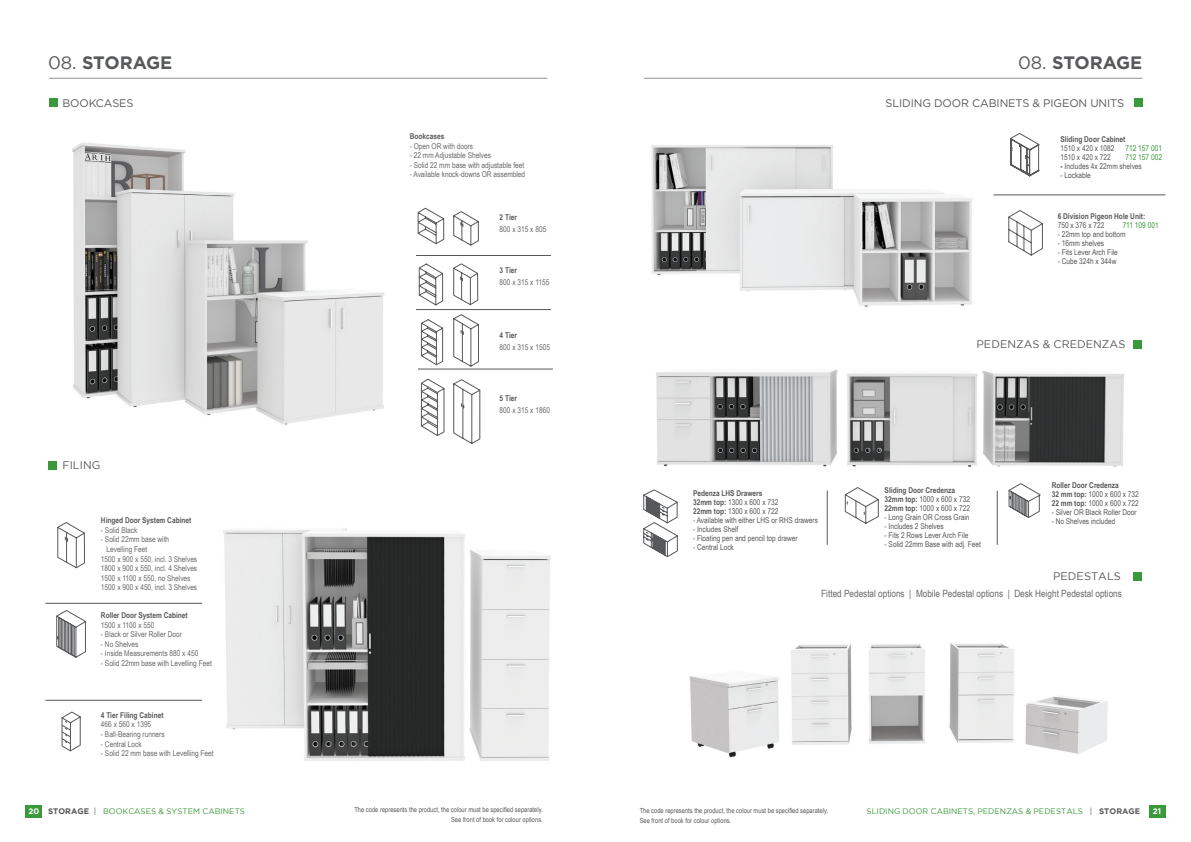
<style>
.page{position:relative;width:1191px;height:842px;background:#fff}
.page>*{position:absolute;margin:0;border:0;box-sizing:border-box;transform-origin:0 0}
.t1{font:700 18px "Gotham";letter-spacing:-.01em;color:#57585a}
.t2{font:11px "Gotham";letter-spacing:-.01em;color:#57585a}
.t3{font:11px "Gotham";letter-spacing:.005em;color:#57585a}
.t4{font:10px "Arial Narrow";color:#69696c}
.t5{font:8px "Arial Narrow";color:#69696c}
.t6{font:8px "Arial Narrow";color:#57585a}
.t7{font:700 8px/9px "Arial Narrow";color:#57585a}
.t8{font:8px "Gotham";letter-spacing:.005em;color:#3a9a3b}
.t9{font:8px "Arial Narrow";color:#3a9a3b}
.t10{font:700 8px "Gotham";color:#fff}
.t11{font:7px/10px "Arial Narrow";letter-spacing:.005em;color:#57585a;text-align:right}
.s1{font-weight:400}
.s2{font-weight:700}
.s3{font-weight:700;color:#57585a}
.s4{color:#57585a}
</style>
<div class="page">
<div style="left:26px;top:805px;width:16px;height:13px;background:#3a9a3b"></div>
<div style="left:1148px;top:805px;width:17px;height:13px;background:#3a9a3b"></div>
<hr style="left:49px;top:78px;width:498px;height:1px;background:#231f20">
<hr style="left:644px;top:78px;width:498px;height:1px;background:#231f20">
<div style="left:49px;top:98px;width:8px;height:9px;background:#3a9a3b"></div>
<div style="left:1133px;top:98px;width:9px;height:9px;background:#3a9a3b"></div>
<img style="left:223px;top:528px;width:328px;height:233px">
<img style="left:72px;top:142px;width:313px;height:283px">
<div style="left:48px;top:461px;width:9px;height:9px;background:#3a9a3b"></div>
<hr style="left:416px;top:255px;width:135px;height:1px;background:#57585a">
<hr style="left:416px;top:309px;width:135px;height:1px;background:#57585a">
<hr style="left:418px;top:369px;width:135px;height:1px;background:#57585a">
<hr style="left:45px;top:603px;width:157px;height:1px;background:#57585a">
<hr style="left:45px;top:700px;width:157px;height:1px;background:#57585a">
<svg style="left:56px;top:610px;width:30px;height:48px"></svg>
<svg style="left:57px;top:522px;width:28px;height:46px"></svg>
<svg style="left:61px;top:712px;width:20px;height:39px"></svg>
<svg style="left:421px;top:319px;width:22px;height:46px"></svg>
<svg style="left:453px;top:314px;width:26px;height:53px"></svg>
<svg style="left:419px;top:263px;width:24px;height:43px"></svg>
<svg style="left:421px;top:379px;width:23px;height:57px"></svg>
<svg style="left:417px;top:208px;width:27px;height:36px"></svg>
<svg style="left:453px;top:211px;width:26px;height:35px"></svg>
<svg style="left:453px;top:263px;width:25px;height:42px"></svg>
<svg style="left:453px;top:379px;width:27px;height:65px"></svg>
<img style="left:656px;top:369px;width:468px;height:98px">
<img style="left:651px;top:145px;width:321px;height:162px">
<img style="left:689px;top:643px;width:419px;height:115px">
<div style="left:1133px;top:340px;width:9px;height:9px;background:#3a9a3b"></div>
<div style="left:1133px;top:572px;width:9px;height:9px;background:#3a9a3b"></div>
<hr style="left:827px;top:491px;width:1px;height:54px;background:#57585a">
<hr style="left:996px;top:491px;width:1px;height:54px;background:#57585a">
<hr style="left:993px;top:194px;width:172px;height:1px;background:#57585a">
<svg style="left:1010px;top:133px;width:29px;height:43px"></svg>
<svg style="left:643px;top:489px;width:35px;height:68px"></svg>
<svg style="left:844px;top:487px;width:35px;height:37px"></svg>
<svg style="left:1008px;top:483px;width:33px;height:35px"></svg>
<svg style="left:1008px;top:210px;width:35px;height:46px"></svg>
<h1 class="t1" style="left:48px;top:51px;width:126px"><span class="s1">08.</span> STORAGE</h1>
<h2 class="t2" style="left:62px;top:96px;width:73px">BOOKCASES</h2>
<h2 class="t3" style="left:62px;top:459px;width:39px">FILING</h2>
<p class="t7" style="left:101px;top:515px;width:92px">Hinged Door System Cabinet</p>
<p class="t5" style="left:101px;top:524px;width:38px">- Solid Black</p>
<p class="t5" style="left:101px;top:534px;width:70px">- Solid 22mm base with</p>
<p class="t5" style="left:106px;top:543px;width:42px">Levelling Feet</p>
<p class="t5" style="left:101px;top:553px;width:98px">1500 x 900 x 550, incl. 3 Shelves</p>
<p class="t5" style="left:101px;top:562px;width:98px">1800 x 900 x 550, incl. 4 Shelves</p>
<p class="t5" style="left:101px;top:572px;width:91px">1500 x 1100 x 550, no Shelves</p>
<p class="t5" style="left:101px;top:582px;width:98px">1500 x 900 x 450, incl. 3 Shelves</p>
<p class="t7" style="left:101px;top:610px;width:88px">Roller Door System Cabinet</p>
<p class="t5" style="left:101px;top:619px;width:55px">1500 x 1100 x 550</p>
<p class="t5" style="left:101px;top:628px;width:82px">- Black or Silver Roller Door</p>
<p class="t5" style="left:101px;top:638px;width:39px">- No Shelves</p>
<p class="t5" style="left:101px;top:648px;width:99px">- Inside Measurements 880 x 450</p>
<p class="t5" style="left:101px;top:657px;width:112px">- Solid 22mm base with Levelling Feet</p>
<p class="t7" style="left:101px;top:710px;width:64px">4 Tier Filing Cabinet</p>
<p class="t5" style="left:101px;top:719px;width:52px">466 x 560 x 1395</p>
<p class="t5" style="left:101px;top:728px;width:65px">- Ball-Bearing runners</p>
<p class="t5" style="left:101px;top:738px;width:42px">- Central Lock</p>
<p class="t5" style="left:101px;top:747px;width:114px">- Solid 22 mm base with Levelling Feet</p>
<p class="t7" style="left:410px;top:131px;width:36px">Bookcases</p>
<p class="t5" style="left:410px;top:140px;width:65px">- Open OR with doors</p>
<p class="t5" style="left:410px;top:150px;width:83px">- 22 mm Adjustable Shelves</p>
<p class="t5" style="left:410px;top:159px;width:116px">- Solid 22 mm base with adjustable feet</p>
<p class="t5" style="left:410px;top:169px;width:117px">- Available knock-downs OR assembled</p>
<p class="t7" style="left:499px;top:212px;width:19px">2 Tier</p>
<p class="t5" style="left:499px;top:223px;width:48px">800 x 315 x 805</p>
<p class="t7" style="left:499px;top:265px;width:19px">3 Tier</p>
<p class="t5" style="left:499px;top:276px;width:51px">800 x 315 x 1155</p>
<p class="t7" style="left:499px;top:330px;width:19px">4 Tier</p>
<p class="t5" style="left:499px;top:341px;width:52px">800 x 315 x 1505</p>
<p class="t7" style="left:499px;top:393px;width:19px">5 Tier</p>
<p class="t5" style="left:499px;top:404px;width:52px">800 x 315 x 1860</p>
<h1 class="t1" style="left:1018px;top:51px;width:126px"><span class="s1">08.</span> STORAGE</h1>
<h2 class="t2" style="left:885px;top:96px;width:240px">SLIDING DOOR CABINETS &amp; PIGEON UNITS</h2>
<p class="t7" style="left:1060px;top:134px;width:66px">Sliding Door Cabinet</p>
<p class="t6" style="left:1060px;top:142px;width:55px">1510 x 420 x 1082</p>
<p class="t9" style="left:1125px;top:142px;width:38px">712 157 001</p>
<p class="t6" style="left:1060px;top:151px;width:52px">1510 x 420 x 722</p>
<p class="t9" style="left:1125px;top:151px;width:38px">712 157 002</p>
<p class="t6" style="left:1060px;top:160px;width:83px"><span class="s2">-</span> Includes 4x 22mm shelves</p>
<p class="t6" style="left:1060px;top:169px;width:32px">- Lockable</p>
<p class="t7" style="left:1057px;top:212px;width:89px">6 Division Pigeon Hole Unit:</p>
<p class="t6" style="left:1057px;top:220px;width:48px">750 x 376 x 722</p>
<p class="t9" style="left:1122px;top:220px;width:37px">711 109 001</p>
<p class="t6" style="left:1057px;top:229px;width:69px">- 22mm top and bottom</p>
<p class="t6" style="left:1057px;top:238px;width:48px">- 16mm shelves</p>
<p class="t6" style="left:1057px;top:247px;width:62px">- Fits Lever Arch File</p>
<p class="t6" style="left:1057px;top:256px;width:60px">- Cube 324h x 344w</p>
<p class="t7" style="left:693px;top:488px;width:87px">Pedenza LHS Drawers<br>32mm top: <span class="s1">1300 x 600 x 732<br></span>22mm top: <span class="s1">1300 x 600 x 722</span></p>
<p class="t6" style="left:693px;top:514px;width:126px">- Available with either LHS or RHS drawers</p>
<p class="t6" style="left:693px;top:523px;width:47px">- Includes Shelf</p>
<p class="t6" style="left:693px;top:532px;width:106px">- Floating pen and pencil top drawer</p>
<p class="t6" style="left:693px;top:541px;width:42px">- Central Lock</p>
<h2 class="t3" style="left:976px;top:338px;width:150px">PEDENZAS &amp; CREDENZAS</h2>
<p class="t7" style="left:884px;top:485px;width:87px">Sliding Door Credenza<br>32mm top: <span class="s1">1000 x 600 x 732<br></span>22mm top: <span class="s1">1000 x 600 x 722</span></p>
<p class="t6" style="left:884px;top:511px;width:86px">- Long Grain OR Cross Grain</p>
<p class="t6" style="left:884px;top:520px;width:61px">- Includes 2 Shelves</p>
<p class="t6" style="left:884px;top:529px;width:85px">- Fits 2 Rows Lever Arch File</p>
<p class="t6" style="left:884px;top:538px;width:98px">- Solid 22mm Base with adj. Feet</p>
<p class="t7" style="left:1051px;top:481px;width:89px">Roller Door Credenza<br>32 mm top: <span class="s1">1000 x 600 x 732<br></span>22 mm top: <span class="s1">1000 x 600 x 722</span></p>
<p class="t6" style="left:1051px;top:507px;width:86px">- Silver OR Black Roller Door</p>
<p class="t6" style="left:1051px;top:516px;width:65px">- No Shelves included</p>
<h2 class="t3" style="left:1053px;top:570px;width:69px">PEDESTALS</h2>
<p class="t4" style="left:821px;top:586px;width:302px">Fitted Pedestal options | Mobile Pedestal options | Desk Height Pedestal options</p>
<p class="t11" style="left:354px;top:805px;width:190px">The code represents the product, the colour must be specified separately.<br>See front of book for colour options.</p>
<p class="t11" style="left:639px;top:805px;width:190px;text-align:left">The code represents the product, the colour must be specified separately.<br>See front of book for colour options.</p>
<p class="t8" style="left:48px;top:807px;width:198px"><span class="s3">STORAGE</span> <span class="s4">|</span> BOOKCASES &amp; SYSTEM CABINETS</p>
<p class="t8" style="left:866px;top:807px;width:275px">SLIDING DOOR CABINETS, PEDENZAS &amp; PEDESTALS <span class="s4">|</span> <span class="s3">STORAGE</span></p>
<p class="t10" style="left:29px;top:807px;width:12px">20</p>
<p class="t10" style="left:1153px;top:807px;width:10px">21</p>
</div>
